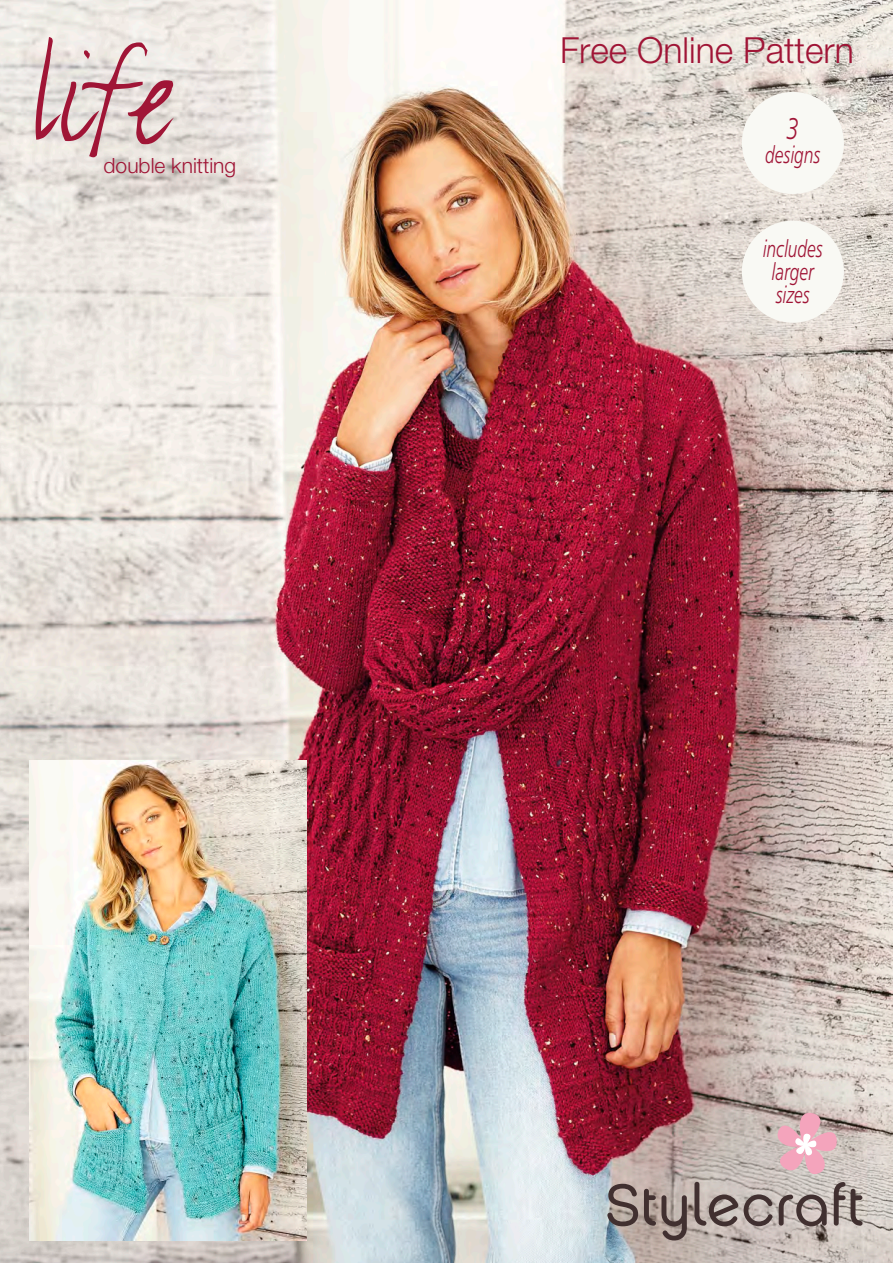
<style>
.page{position:relative;width:893px;height:1263px;background:#fff}
.page>*{position:absolute;margin:0;border:0;box-sizing:border-box;transform-origin:0 0}
.t1{font:145.05px "Justlefthand";color:#a01536}
.t2{font:300 36px "Helvetica Neue";color:#a01536}
.t3{font:30px "Humanist 777 BT Light Italic B";color:#a01536;scale:.73 1}
.t4{font:24px/23px "Humanist 777 BT Light Italic B";color:#a01536;text-align:center;scale:.73 1}
.t5{font:300 21px "Helvetica Neue";color:#a01536}
</style>
<div class="page">
<img style="left:0;top:0;width:893px;height:1263px">
<svg style="left:607px;top:1184px;width:31px;height:42px"></svg>
<svg style="left:644px;top:1189px;width:43px;height:51px;background:#8e7f7a"></svg>
<svg style="left:694px;top:1182px;width:44px;height:44px;background:#9a8e8a"></svg>
<svg style="left:744px;top:1109px;width:119px;height:117px;background:#bdaaa9"></svg>
<div style="left:742px;top:92px;width:102px;height:102px;background:#f9f9f4;border-radius:50%"></div>
<img style="left:29px;top:761px;width:278px;height:479px">
<div style="left:742px;top:221px;width:102px;height:102px;background:#f9f9f4;border-radius:50%"></div>
<h1 class="t1" style="left:29px;top:40px;width:146px">life</h1>
<p class="t5" style="left:104px;top:158px;width:134px">double knitting</p>
<h2 class="t2" style="left:560px;top:37px;width:295px">Free Online Pattern</h2>
<p class="t3" style="left:787px;top:116px;width:18px">3</p>
<p class="t4" style="left:765px;top:145px;width:77px">designs</p>
<p class="t4" style="left:763px;top:240px;width:84px">includes larger sizes</p>
</div>
